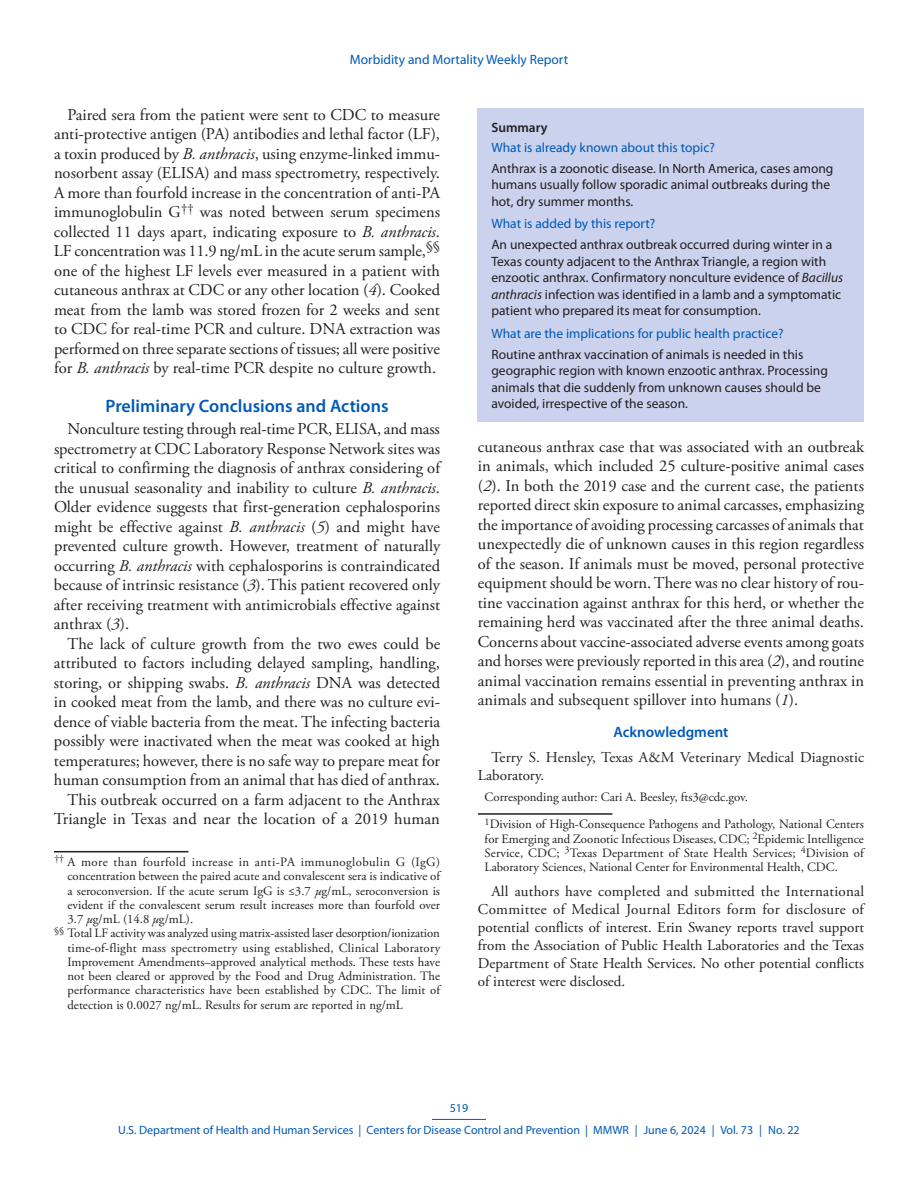
<style>
.page{position:relative;width:918px;height:1188px;background:#fff}
.page>*{position:absolute;margin:0;border:0;box-sizing:border-box;transform-origin:0 0}
.Heading_1{font:600 18px "Myriad Pro";color:#0059b7}
.Paragraph{font:16.5px/19.5px "Adobe Garamond Pro";color:#231f20;text-align:justify}
.Conflict_of_Interest{font:15px/18px "Adobe Garamond Pro";color:#231f20;text-align:justify}
.Acknowledgment{font:15px/18px "Adobe Garamond Pro";letter-spacing:.01em;color:#231f20}
.Acknowledgment_Head{font:600 15px "Myriad Pro";color:#0059b7}
.Summary_Box_Text{font:13.5px/16.5px "Myriad Pro";color:#231f20}
.Summary_Box_Heading{font:13.5px "Myriad Pro";color:#0059b7}
.Summary_Box_Ttile{font:600 13.5px "Myriad Pro";color:#231f20}
.footnote_no_rule_text_indent_2{font:12.75px/14.2px "Adobe Garamond Pro";color:#231f20;text-align:justify}
.footnote_w_rule_text_indent_2{font:12.75px/14.2px "Adobe Garamond Pro";color:#231f20;text-align:justify}
.Author_Affiliations{font:12.75px/14.2px "Adobe Garamond Pro";color:#231f20;text-align:justify}
.Corresponding_Author{font:12.75px "Adobe Garamond Pro";color:#231f20}
.t1{font:12px/21.8px "Myriad Pro";color:#0059b7;text-align:center}
.s1{font-style:italic}
</style>
<div class="page">
<hr style="left:432px;top:1119px;width:54px;height:1px;background:#0059b7">
<hr style="left:54px;top:851px;width:134px;height:1px;background:#231f20">
<div style="left:478px;top:108px;width:386px;height:314px;background:#cad2ee"></div>
<hr style="left:478px;top:813px;width:134px;height:2px;background:#231f20">
<p class="Summary_Box_Heading" style="left:350px;top:52px;width:220px">Morbidity and Mortality Weekly Report</p>
<p class="Paragraph" style="left:54px;top:106px;width:388px;text-indent:14px">Paired sera from the patient were sent to CDC to measure anti-protective antigen (PA) antibodies and lethal factor (LF), a toxin produced by <span class="s1">B. anthracis</span>, using enzyme-linked immu&shy;nosorbent assay (ELISA) and mass spectrometry, respectively.<br>A more than fourfold increase in the concentration of anti-PA immunoglobulin G<sup>††</sup> was noted between serum specimens collected 11 days apart, indicating exposure to <span class="s1">B. anthracis</span>.<br>LF concentration was 11.9 ng/mL in the acute serum sample,<sup>§§ </sup>one of the highest LF levels ever measured in a patient with cutaneous anthrax at CDC or any other location (<span class="s1">4</span>). Cooked meat from the lamb was stored frozen for 2 weeks and sent to CDC for real-time PCR and culture. DNA extraction was performed on three separate sections of tissues; all were positive for <span class="s1">B. anthracis</span> by real-time PCR despite no culture growth.</p>
<h1 class="Heading_1" style="left:106px;top:396px;width:285px">Preliminary Conclusions and Actions</h1>
<p class="Paragraph" style="left:54px;top:420px;width:388px;text-indent:14px">Nonculture testing through real-time PCR, ELISA, and mass spectrometry at CDC Laboratory Response Network sites was critical to confirming the diagnosis of anthrax considering of the unusual seasonality and inability to culture <span class="s1">B. anthracis</span>.<br>Older evidence suggests that first-generation cephalosporins might be effective against <span class="s1">B. anthracis</span> (<span class="s1">5</span>) and might have prevented culture growth. However, treatment of naturally occurring <span class="s1">B. anthracis</span> with cephalosporins is contraindicated because of intrinsic resistance (<span class="s1">3</span>). This patient recovered only after receiving treatment with antimicrobials effective against anthrax (<span class="s1">3</span>).</p>
<p class="Paragraph" style="left:54px;top:634px;width:388px;text-indent:13px">The lack of culture growth from the two ewes could be attributed to factors including delayed sampling, handling, storing, or shipping swabs. <span class="s1">B. anthracis</span> DNA was detected in cooked meat from the lamb, and there was no culture evi&shy;dence of viable bacteria from the meat. The infecting bacteria possibly were inactivated when the meat was cooked at high temperatures; however, there is no safe way to prepare meat for human consumption from an animal that has died of anthrax.</p>
<p class="Paragraph" style="left:54px;top:790px;width:388px;text-align:right">This outbreak occurred on a farm adjacent to the Anthrax<br>Triangle in Texas and near the location of a 2019 human</p>
<p class="footnote_w_rule_text_indent_2" style="left:68px;top:855px;width:374px;text-indent:-13px"><sup>††</sup> A more than fourfold increase in anti-PA immunoglobulin G (IgG) concentration between the paired acute and convalescent sera is indicative of a seroconversion. If the acute serum IgG is ≤3.7 <span class="s1">µ</span>g/mL, seroconversion is evident if the convalescent serum result increases more than fourfold over 3.7 <span class="s1">µ</span>g/mL (14.8 <span class="s1">µ</span>g/mL).</p>
<p class="footnote_no_rule_text_indent_2" style="left:68px;top:927px;width:374px;text-indent:-14px"><sup>§§</sup> Total LF activity was analyzed using matrix-assisted laser desorption/ionization time-of-flight mass spectrometry using established, Clinical Laboratory Improvement Amendments–approved analytical methods. These tests have not been cleared or approved by the Food and Drug Administration. The performance characteristics have been established by CDC. The limit of detection is 0.0027 ng/mL. Results for serum are reported in ng/mL</p>
<h1 class="Summary_Box_Ttile" style="left:491px;top:120px;width:58px">Summary</h1>
<h1 class="Summary_Box_Heading" style="left:491px;top:140px;width:225px">What is already known about this topic?</h1>
<p class="Summary_Box_Text" style="left:491px;top:160px;width:344px">Anthrax is a zoonotic disease. In North America, cases among humans usually follow sporadic animal outbreaks during the hot, dry summer months.</p>
<h1 class="Summary_Box_Heading" style="left:491px;top:216px;width:165px">What is added by this report?</h1>
<p class="Summary_Box_Text" style="left:491px;top:237px;width:353px">An unexpected anthrax outbreak occurred during winter in a Texas county adjacent to the Anthrax Triangle, a region with enzootic anthrax. Confirmatory nonculture evidence of <span class="s1">Bacillus anthracis</span> infection was identified in a lamb and a symptomatic patient who prepared its meat for consumption.</p>
<h1 class="Summary_Box_Heading" style="left:491px;top:326px;width:294px">What are the implications for public health practice?</h1>
<p class="Summary_Box_Text" style="left:491px;top:346px;width:338px">Routine anthrax vaccination of animals is needed in this geographic region with known enzootic anthrax. Processing animals that die suddenly from unknown causes should be avoided, irrespective of the season.</p>
<p class="Paragraph" style="left:478px;top:437px;width:388px">cutaneous anthrax case that was associated with an outbreak in animals, which included 25 culture-positive animal cases (<span class="s1">2</span>). In both the 2019 case and the current case, the patients reported direct skin exposure to animal carcasses, emphasizing the importance of avoiding processing carcasses of animals that unexpectedly die of unknown causes in this region regardless of the season. If animals must be moved, personal protective equipment should be worn. There was no clear history of rou&shy;tine vaccination against anthrax for this herd, or whether the remaining herd was vaccinated after the three animal deaths.<br>Concerns about vaccine-associated adverse events among goats and horses were previously reported in this area (<span class="s1">2</span>), and routine animal vaccination remains essential in preventing anthrax in animals and subsequent spillover into humans (<span class="s1">1</span>).</p>
<h1 class="Acknowledgment_Head" style="left:613px;top:724px;width:117px">Acknowledgment</h1>
<p class="Acknowledgment" style="left:478px;top:748px;width:388px;text-indent:13px">Terry S. Hensley, Texas A&amp;M Veterinary Medical Diagnostic<br>Laboratory.</p>
<p class="Corresponding_Author" style="left:485px;top:789px;width:265px">Corresponding author: Cari A. Beesley, fts3@cdc.gov.</p>
<p class="Author_Affiliations" style="left:485px;top:818px;width:381px"><sup>1</sup>Division of High-Consequence Pathogens and Pathology, National Centers for Emerging and Zoonotic Infectious Diseases, CDC; <sup>2</sup>Epidemic Intelligence Service, CDC; <sup>3</sup>Texas Department of State Health Services; <sup>4</sup>Division of Laboratory Sciences, National Center for Environmental Health, CDC.</p>
<p class="Conflict_of_Interest" style="left:478px;top:883px;width:388px;text-indent:14px">All authors have completed and submitted the International Committee of Medical Journal Editors form for disclosure of potential conflicts of interest. Erin Swaney reports travel support from the Association of Public Health Laboratories and the Texas Department of State Health Services. No other potential conflicts of interest were disclosed.</p>
<p class="t1" style="left:118px;top:1098px;width:683px">519<br>U.S. Department of Health and Human Services | Centers for Disease Control and Prevention | MMWR | June 6, 2024 | Vol. 73 | No. 22</p>
</div>
